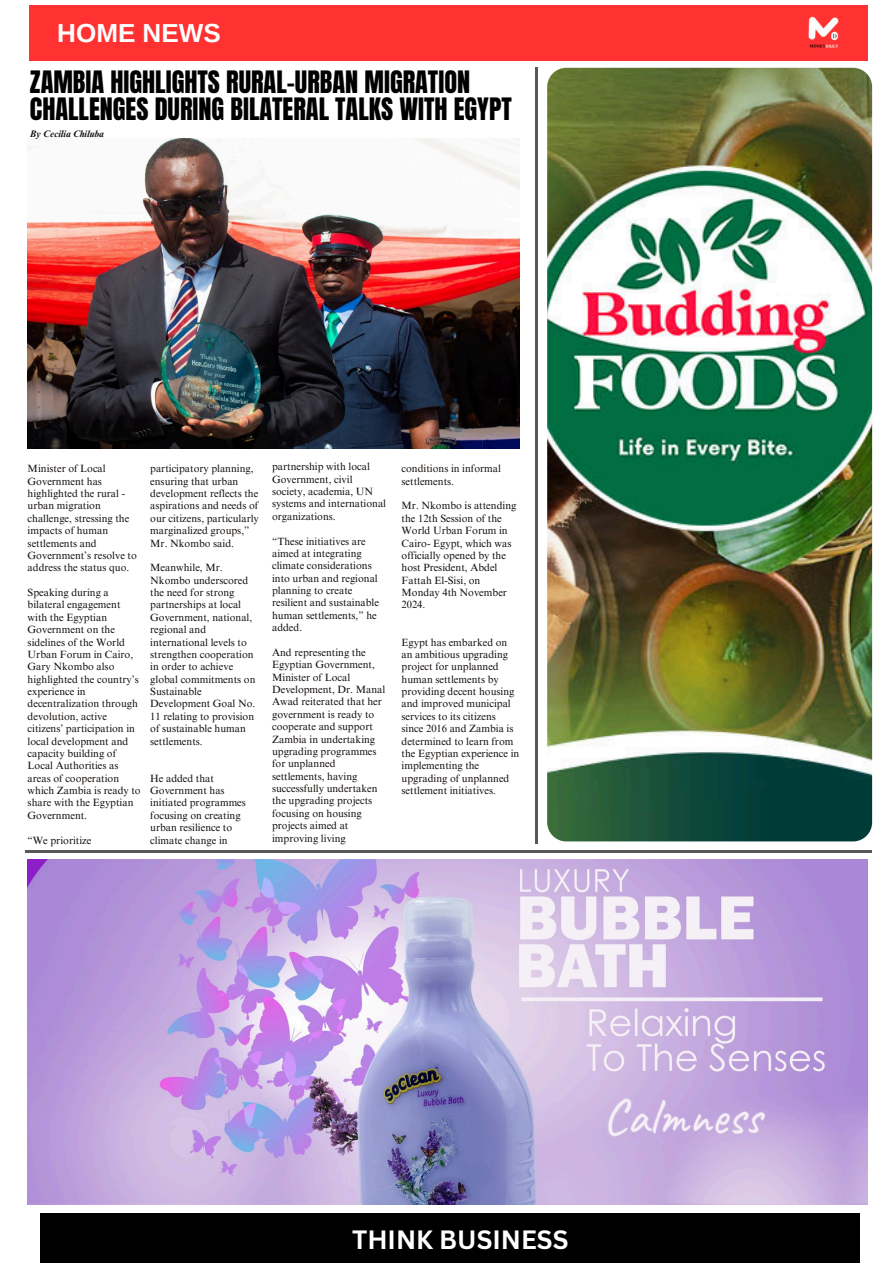
<style>
.page{position:relative;width:893px;height:1263px;background:#fff}
.page>*{position:absolute;margin:0;border:0;box-sizing:border-box;transform-origin:0 0}
.t1{font:26.25px/26.4px "Anton";color:#000}
.t2{font:700 26.03px "Arimo";color:#fff}
.t3{font:700 25.72px "Canva Sans";color:#fff}
.t4{font:10.5px/12.4px "Times NRMT Pro";color:#130e0b}
.t5{font:italic 700 9.45px "Times NRMT Pro";color:#130e0b}
</style>
<div class="page">
<div style="left:40px;top:1213px;width:819px;height:50px;background:#000"></div>
<div style="left:30px;top:5px;width:838px;height:56px;background:#ff3131"></div>
<img style="left:808px;top:16px;width:31px;height:32px">
<hr style="left:535px;top:68px;width:2px;height:776px;background:#575954">
<img style="left:28px;top:139px;width:491px;height:310px">
<img style="left:28px;top:859px;width:839px;height:345px">
<hr style="left:26px;top:850px;width:846px;height:3px;background:#575954">
<img style="left:547px;top:68px;width:325px;height:773px;border-radius:19px">
<h3 class="t2" style="left:57px;top:18px;width:165px">HOME NEWS</h3>
<h3 class="t1" style="left:30px;top:69px;width:483px">ZAMBIA HIGHLIGHTS RURAL-URBAN MIGRATION<br>CHALLENGES DURING BILATERAL TALKS WITH EGYPT</h3>
<h3 class="t5" style="left:30px;top:130px;width:75px">By Cecilia Chiluba</h3>
<h2 class="t4" style="left:28px;top:464px;width:111px">Minister of Local<br>Government has highlighted the rural - urban migration challenge, stressing the impacts of human settlements and<br>Government’s resolve to address the status quo.</h2>
<p class="t4" style="left:28px;top:587px;width:114px">Speaking during a bilateral engagement with the Egyptian<br>Government on the sidelines of the World<br>Urban Forum in Cairo,<br>Gary Nkombo also highlighted the country’s experience in decentralization through devolution, active citizens’ participation in local development and capacity building of<br>Local Authorities as areas of cooperation which Zambia is ready to share with the Egyptian<br>Government.</p>
<p class="t4" style="left:28px;top:835px;width:65px">“We prioritize</p>
<h3 class="t4" style="left:150px;top:464px;width:110px">participatory planning, ensuring that urban development reflects the aspirations and needs of our citizens, particularly marginalized groups,”<br>Mr. Nkombo said.</h3>
<h3 class="t4" style="left:150px;top:563px;width:107px">Meanwhile, Mr.<br>Nkombo underscored the need for strong partnerships at local<br>Government, national, regional and international levels to strengthen cooperation in order to achieve global commitments on<br>Sustainable<br>Development Goal No.<br>11 relating to provision of sustainable human settlements.</h3>
<h3 class="t4" style="left:150px;top:773px;width:97px">He added that<br>Government has initiated programmes focusing on creating urban resilience to climate change in</h3>
<h3 class="t4" style="left:272px;top:462px;width:115px">partnership with local<br>Government, civil society, academia, UN systems and international organizations.</h3>
<h3 class="t4" style="left:272px;top:536px;width:108px">“These initiatives are aimed at integrating climate considerations into urban and regional planning to create resilient and sustainable human settlements,” he added.</h3>
<h3 class="t4" style="left:272px;top:647px;width:115px">And representing the<br>Egyptian Government,<br>Minister of Local<br>Development, Dr. Manal<br>Awad reiterated that her government is ready to cooperate and support<br>Zambia in undertaking upgrading programmes for unplanned settlements, having successfully undertaken the upgrading projects focusing on housing projects aimed at improving living</h3>
<h3 class="t4" style="left:401px;top:464px;width:101px">conditions in informal settlements.</h3>
<p class="t4" style="left:401px;top:501px;width:116px">Mr. Nkombo is attending the 12th Session of the<br>World Urban Forum in<br>Cairo- Egypt, which was officially opened by the host President, Abdel<br>Fattah El-Sisi, on<br>Monday 4th November<br>2024.</p>
<h1 class="t4" style="left:401px;top:637px;width:119px">Egypt has embarked on an ambitious upgrading project for unplanned human settlements by providing decent housing and improved municipal services to its citizens since 2016 and Zambia is determined to learn from the Egyptian experience in implementing the upgrading of unplanned settlement initiatives.</h1>
<h3 class="t3" style="left:352px;top:1222px;width:218px">THINK BUSINESS</h3>
</div>
